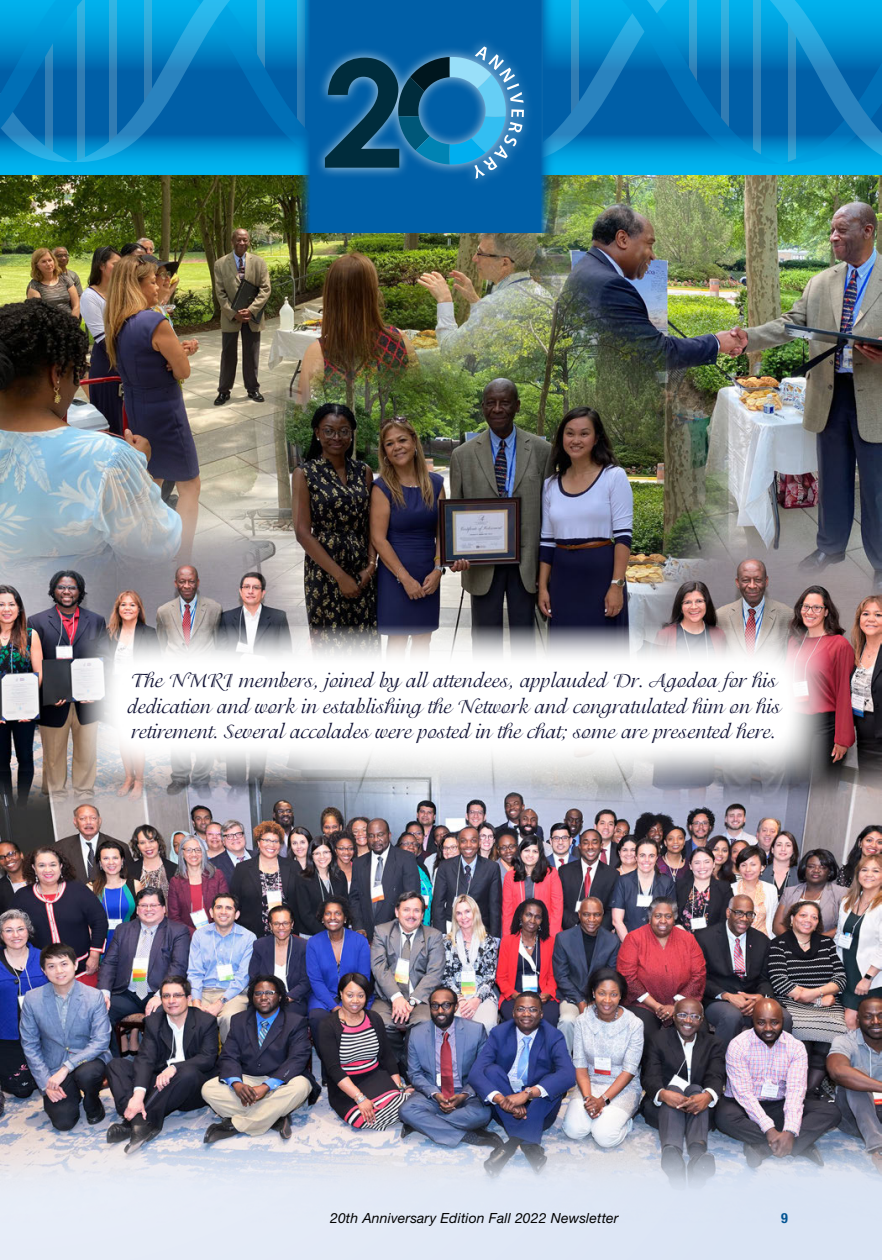
<style>
.page{position:relative;width:882px;height:1260px;background:#fff}
.page>*{position:absolute;margin:0;border:0;box-sizing:border-box;transform-origin:0 0}
.t1{font:21px/25.2px "Isadora Std";letter-spacing:-.01em;color:#0e1032}
.t2{font:italic 14px "Helvetica Neue LT Std";letter-spacing:.01em;color:#000}
.t3{font:700 condensed 14px "Helvetica Neue LT Std";color:#005392}
</style>
<div class="page">
<div style="left:0;top:164px;width:882px;height:1096px;background:#e1e9f6"></div>
<img style="left:0;top:179px;width:882px;height:1012px">
<div style="left:295px;top:0;width:261px;height:233px;background:#005fa7"></div>
<svg style="left:0;top:0;width:882px;height:179px"></svg>
<svg style="left:79px;top:626px;width:750px;height:158px;background:#e1dedf"></svg>
<p class="t1" style="left:127px;top:668px;width:655px">The NMRI members, joined by all attendees, applauded Dr. Agodoa for his dedication and work in establishing the Network and congratulated him on his retirement. Several accolades were posted in the chat; some are presented here.</p>
<p class="t2" style="left:330px;top:1209px;width:290px">20th Anniversary Edition Fall 2022 Newsletter</p>
<p class="t3" style="left:781px;top:1209px;width:8px">9</p>
</div>
